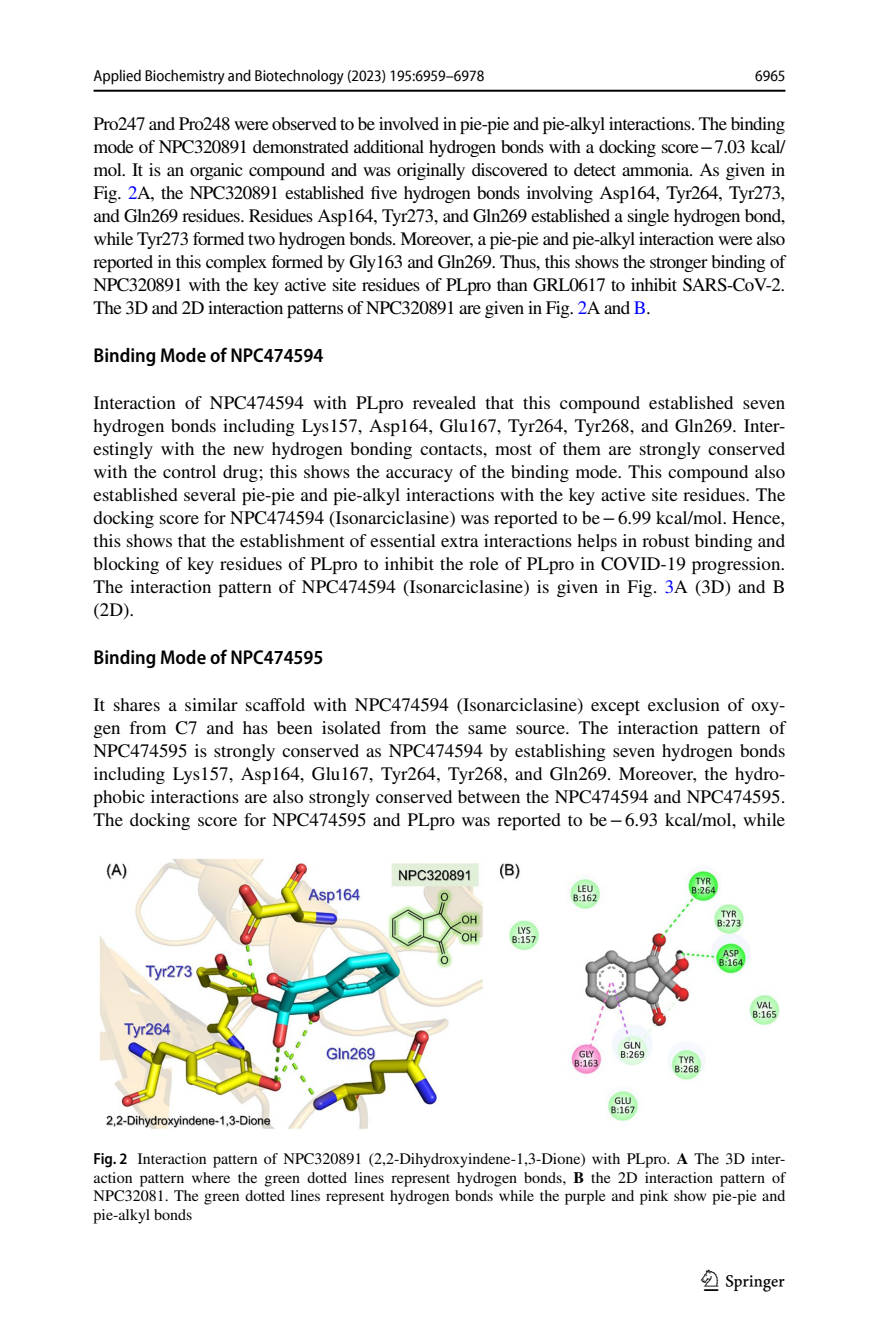
<style>
.page{position:relative;width:879px;height:1333px;background:#fff}
.page>*{position:absolute;margin:0;border:0;box-sizing:border-box;transform-origin:0 0}
.t1{font:30px "Springnew Regular 5";color:#000}
.t2{font:600 semi-condensed 20px "Myriad Pro";color:#000}
.t3{font:19px/23px "STIX";color:#000;text-align:justify}
.t4{font:16px/18.4px "STIX";color:#000;text-align:justify}
.t5{font:semi-condensed 16px "Myriad Pro Unic";color:#000}
.s1{color:#00f}
.s2{font-family:"Myriad Pro";font-weight:600;font-stretch:semi-condensed}
.s3{font-weight:700}
</style>
<div class="page">
<hr style="left:94px;top:90px;width:691px;height:2px;background:#000">
<img style="left:99px;top:858px;width:681px;height:271px">
<p class="t5" style="left:94px;top:69px;width:392px">Applied Biochemistry and Biotechnology (2023) 195:6959–6978</p>
<p class="t5" style="left:755px;top:69px;width:32px">6965</p>
<p class="t3" style="left:94px;top:113px;width:693px">Pro247 and Pro248 were observed to be involved in pie-pie and pie-alkyl interactions. The binding mode of NPC320891 demonstrated additional hydrogen bonds with a docking score−7.03 kcal/ mol. It is an organic compound and was originally discovered to detect ammonia. As given in Fig. <span class="s1">2</span>A, the NPC320891 established five hydrogen bonds involving Asp164, Tyr264, Tyr273, and Gln269 residues. Residues Asp164, Tyr273, and Gln269 established a single hydrogen bond, while Tyr273 formed two hydrogen bonds. Moreover, a pie-pie and pie-alkyl interaction were also reported in this complex formed by Gly163 and Gln269. Thus, this shows the stronger binding of NPC320891 with the key active site residues of PLpro than GRL0617 to inhibit SARS-CoV-2.<br>The 3D and 2D interaction patterns of NPC320891 are given in Fig. <span class="s1">2</span>A and <span class="s1">B</span>.</p>
<p class="t2" style="left:94px;top:344px;width:231px">Binding Mode of NPC474594</p>
<p class="t3" style="left:94px;top:392px;width:693px">Interaction of NPC474594 with PLpro revealed that this compound established seven hydrogen bonds including Lys157, Asp164, Glu167, Tyr264, Tyr268, and Gln269. Inter&shy;estingly with the new hydrogen bonding contacts, most of them are strongly conserved with the control drug; this shows the accuracy of the binding mode. This compound also established several pie-pie and pie-alkyl interactions with the key active site residues. The docking score for NPC474594 (Isonarciclasine) was reported to be−6.99 kcal/mol. Hence, this shows that the establishment of essential extra interactions helps in robust binding and blocking of key residues of PLpro to inhibit the role of PLpro in COVID-19 progression.<br>The interaction pattern of NPC474594 (Isonarciclasine) is given in Fig. <span class="s1">3</span>A (3D) and B (2D).</p>
<p class="t2" style="left:94px;top:646px;width:231px">Binding Mode of NPC474595</p>
<p class="t3" style="left:94px;top:694px;width:693px">It shares a similar scaffold with NPC474594 (Isonarciclasine) except exclusion of oxy&shy;gen from C7 and has been isolated from the same source. The interaction pattern of NPC474595 is strongly conserved as NPC474594 by establishing seven hydrogen bonds including Lys157, Asp164, Glu167, Tyr264, Tyr268, and Gln269. Moreover, the hydro&shy;phobic interactions are also strongly conserved between the NPC474594 and NPC474595.<br>The docking score for NPC474595 and PLpro was reported to be−6.93 kcal/mol, while</p>
<p class="t4" style="left:94px;top:1150px;width:693px"><span class="s2">Fig. 2</span> Interaction pattern of NPC320891 (2,2-Dihydroxyindene-1,3-Dione) with PLpro. <span class="s3">A</span> The 3D inter&shy;action pattern where the green dotted lines represent hydrogen bonds, <span class="s3">B</span> the 2D interaction pattern of NPC32081. The green dotted lines represent hydrogen bonds while the purple and pink show pie-pie and pie-alkyl bonds</p>
<h1 class="t1" style="left:704px;top:1269px;width:83px">1 3</h1>
</div>
